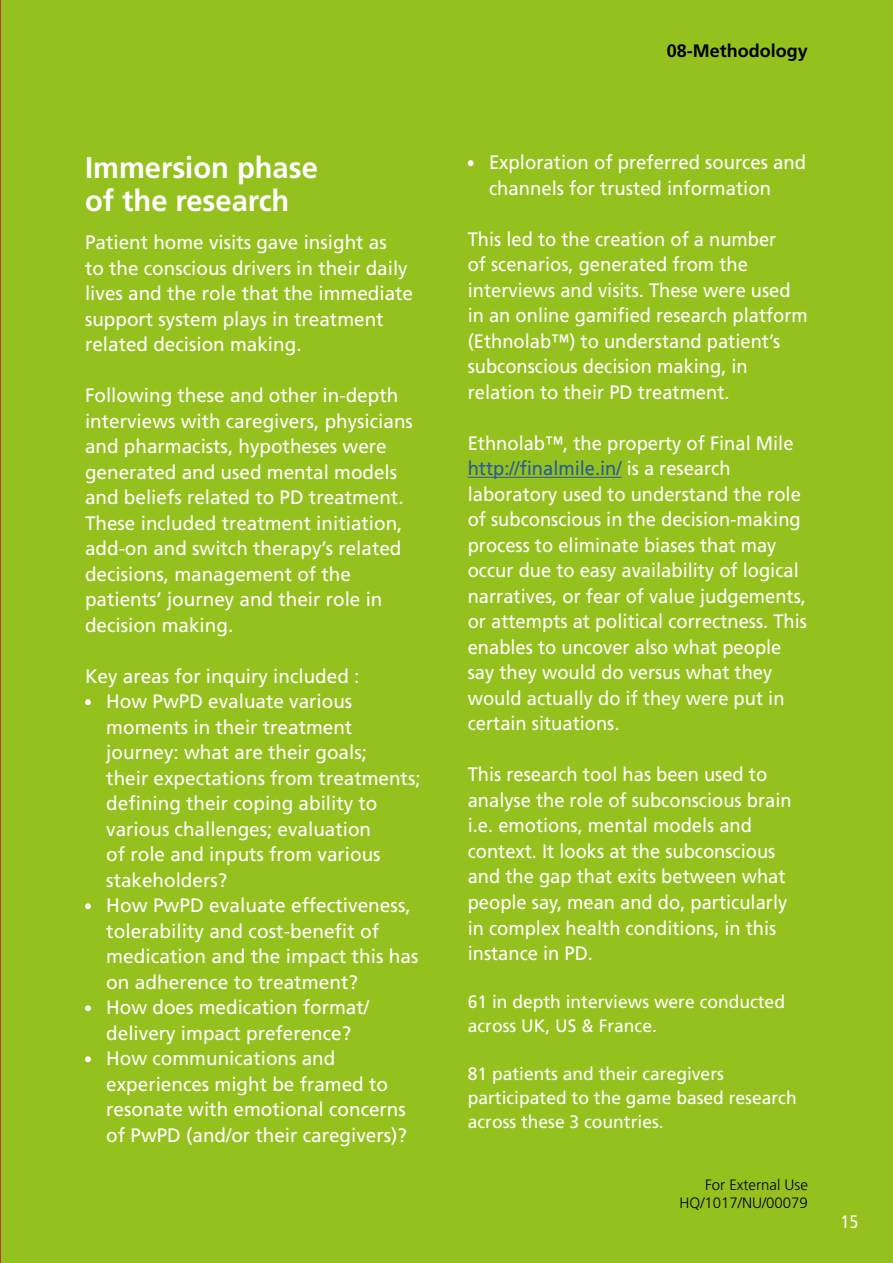
<style>
.page{position:relative;width:893px;height:1263px;background:#95c11f}
.page>*{position:absolute;margin:0;border:0;box-sizing:border-box;transform-origin:0 0}
.t1{font:700 30px/33px "Frutiger";color:#fff}
.t2{font:19.5px/25.5px "Frutiger";color:#fff}
.t3{font:19.5px/25.5px "Frutiger";color:#fff;scale:.94 1}
.t4{font:19.5px/25.5px "Frutiger";color:#fff;scale:.95 1}
.t5{font:18px/24px "Frutiger";color:#fff}
.t6{font:700 18px "Frutiger";color:#000}
.t7{font:condensed 18px "Frutiger";color:#fff}
.t8{font:300 15px/18px "Frutiger";color:#000;text-align:right}
.s1{color:#275b9b}
</style>
<div class="page">
<svg style="left:85px;top:699px;width:6px;height:6px"></svg>
<svg style="left:85px;top:903px;width:6px;height:6px"></svg>
<svg style="left:85px;top:1005px;width:6px;height:6px"></svg>
<svg style="left:85px;top:1056px;width:6px;height:6px"></svg>
<hr style="left:468px;top:477px;width:154px;height:1px;background:#275b9b">
<svg style="left:468px;top:160px;width:6px;height:6px"></svg>
<hr style="left:0;top:0;width:1px;height:1263px;background:#d0004e">
<h1 class="t1" style="left:85px;top:151px;width:234px">Immersion phase of the research</h1>
<p class="t2" style="left:85px;top:230px;width:329px">Patient home visits gave insight as<br>to the conscious drivers in their daily lives and the role that the immediate support system plays in treatment related decision making.</p>
<p class="t2" style="left:85px;top:383px;width:329px">Following these and other in-depth interviews with caregivers, physicians and pharmacists, hypotheses were generated and used mental models and beliefs related to PD treatment.<br>These included treatment initiation, add-on and switch therapy’s related decisions, management of the patients’ journey and their role in decision making.</p>
<p class="t2" style="left:106px;top:663px;width:316px;text-indent:-21px">Key areas for inquiry included :<br>How PwPD evaluate various moments in their treatment journey: what are their goals;<br>their expectations from treatments; defining their coping ability to various challenges; evaluation<br>of role and inputs from various stakeholders?<br>How PwPD evaluate effectiveness, tolerability and cost-benefit of medication and the impact this has on adherence to treatment?<br>How does medication format/ delivery impact preference?<br>How communications and experiences might be framed to resonate with emotional concerns of PwPD (and/or their caregivers)?</p>
<p class="t6" style="left:667px;top:40px;width:143px">08-Methodology</p>
<p class="t4" style="left:489px;top:150px;width:335px">Exploration of preferred sources and channels for trusted information</p>
<p class="t3" style="left:468px;top:226px;width:363px">This led to the creation of a number<br>of scenarios, generated from the interviews and visits. These were used in an online gamified research platform (Ethnolab™) to understand patient’s subconscious decision making, in relation to their PD treatment.</p>
<p class="t3" style="left:468px;top:430px;width:362px">Ethnolab™, the property of Final Mile <span class="s1">http://finalmile.in/</span> is a research laboratory used to understand the role of subconscious in the decision-making process to eliminate biases that may occur due to easy availability of logical narratives, or fear of value judgements, or attempts at political correctness. This enables to uncover also what people say they would do versus what they would actually do if they were put in certain situations.</p>
<p class="t3" style="left:468px;top:762px;width:346px">This research tool has been used to analyse the role of subconscious brain i.e. emotions, mental models and context. It looks at the subconscious and the gap that exits between what people say, mean and do, particularly in complex health conditions, in this instance in PD.</p>
<p class="t5" style="left:468px;top:990px;width:319px">61 in depth interviews were conducted across UK, US &amp; France.</p>
<p class="t5" style="left:468px;top:1062px;width:330px">81 patients and their caregivers participated to the game based research across these 3 countries.</p>
<p class="t8" style="left:679px;top:1175px;width:130px">For External Use<br>HQ/1017/NU/00079</p>
<p class="t7" style="left:841px;top:1211px;width:19px">15</p>
</div>
